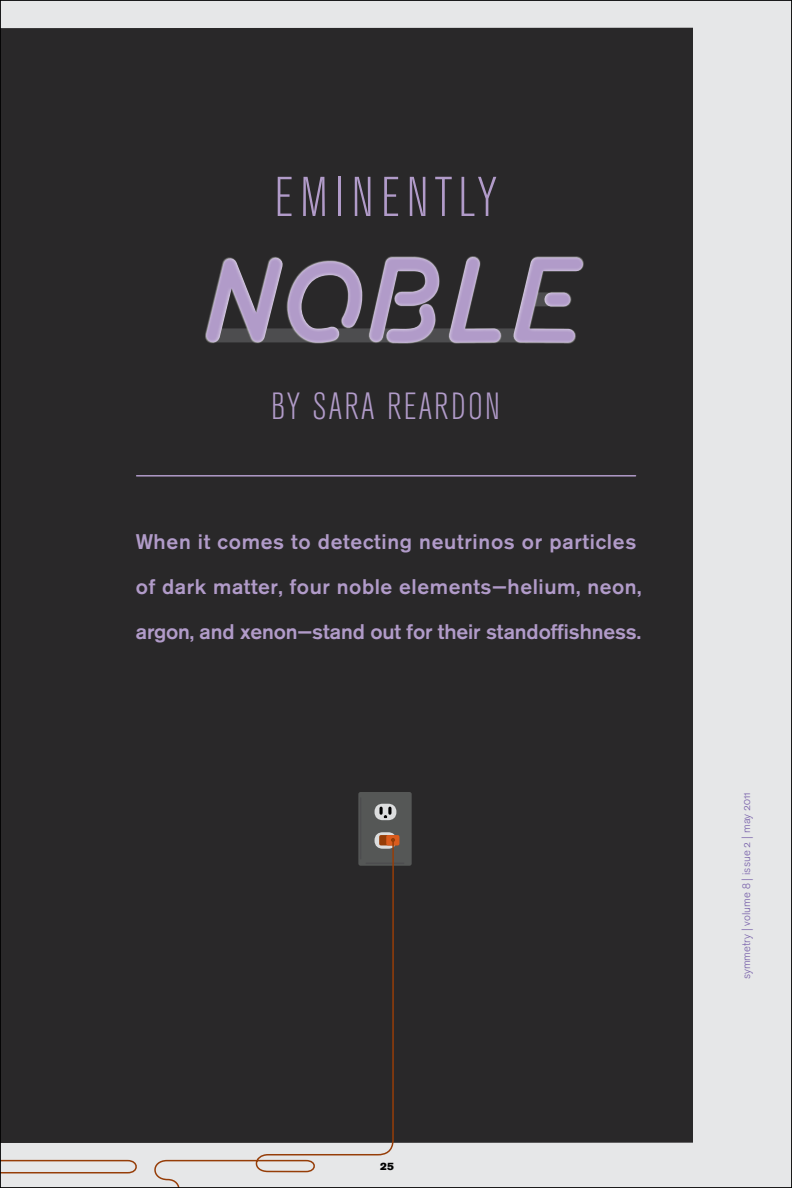
<style>
.page{position:relative;width:792px;height:1188px;background:#e6e7e8}
.page>*{position:absolute;margin:0;border:0;box-sizing:border-box;transform-origin:0 0}
.t1{font:300 condensed 55.5px "Akzidenz Grotesk BE";letter-spacing:.13em;color:#b19bc9}
.t2{font:300 condensed 37.5px "Akzidenz Grotesk BE";letter-spacing:.055em;color:#b19bc9}
.t3{font:500 21px/45px "Akzidenz Grotesk BE";letter-spacing:.025em;color:#b19bc9}
.t4{font:11.25px "Akzidenz Grotesk BE Light Os F";color:#765ea9}
.t5{font:10.5px "Akzidenz Grotesk BE Super";color:#000}
</style>
<div class="page">
<div style="left:0;top:28px;width:693px;height:1115px;background:#292829"></div>
<div style="left:358px;top:792px;width:54px;height:74px;background:#555756;border-radius:2px"></div>
<div style="left:375px;top:804px;width:21px;height:16px;background:#dcddde;border-radius:8px"></div>
<div style="left:375px;top:832px;width:21px;height:17px;background:#dcddde;border-radius:8px"></div>
<hr style="left:360px;top:798px;width:1px;height:61px;background:#4d4d4f">
<svg style="left:379px;top:835px;width:7px;height:3px"></svg>
<div style="left:386px;top:835px;width:13px;height:10px;background:#db5c1e"></div>
<hr style="left:366px;top:863px;width:38px;height:1px;background:#4d4d4f">
<div style="left:206px;top:256px;width:378px;height:89px;background:#fff;opacity:.75"></div>
<svg style="left:379px;top:808px;width:13px;height:11px"></svg>
<svg style="left:2px;top:838px;width:393px;height:348px"></svg>
<hr style="left:137px;top:475px;width:499px;height:2px;background:#b19bc9">
<h1 class="t1" style="left:274px;top:167px;width:224px">EMINENTLY</h1>
<h2 class="t2" style="left:271px;top:386px;width:230px">BY SARA REARDON</h2>
<p class="t3" style="left:136px;top:519px;width:507px">When it comes to detecting neutrinos or particles of dark matter, four noble elements—helium, neon, argon, and xenon—stand out for their standoffishness.</p>
<p class="t5" style="left:380px;top:1160px;width:15px">25</p>
<p class="t4" style="left:740px;top:979px;width:189px;rotate:-90deg">symmetry | volume 8 | issue 2 | may 2011</p>
</div>
